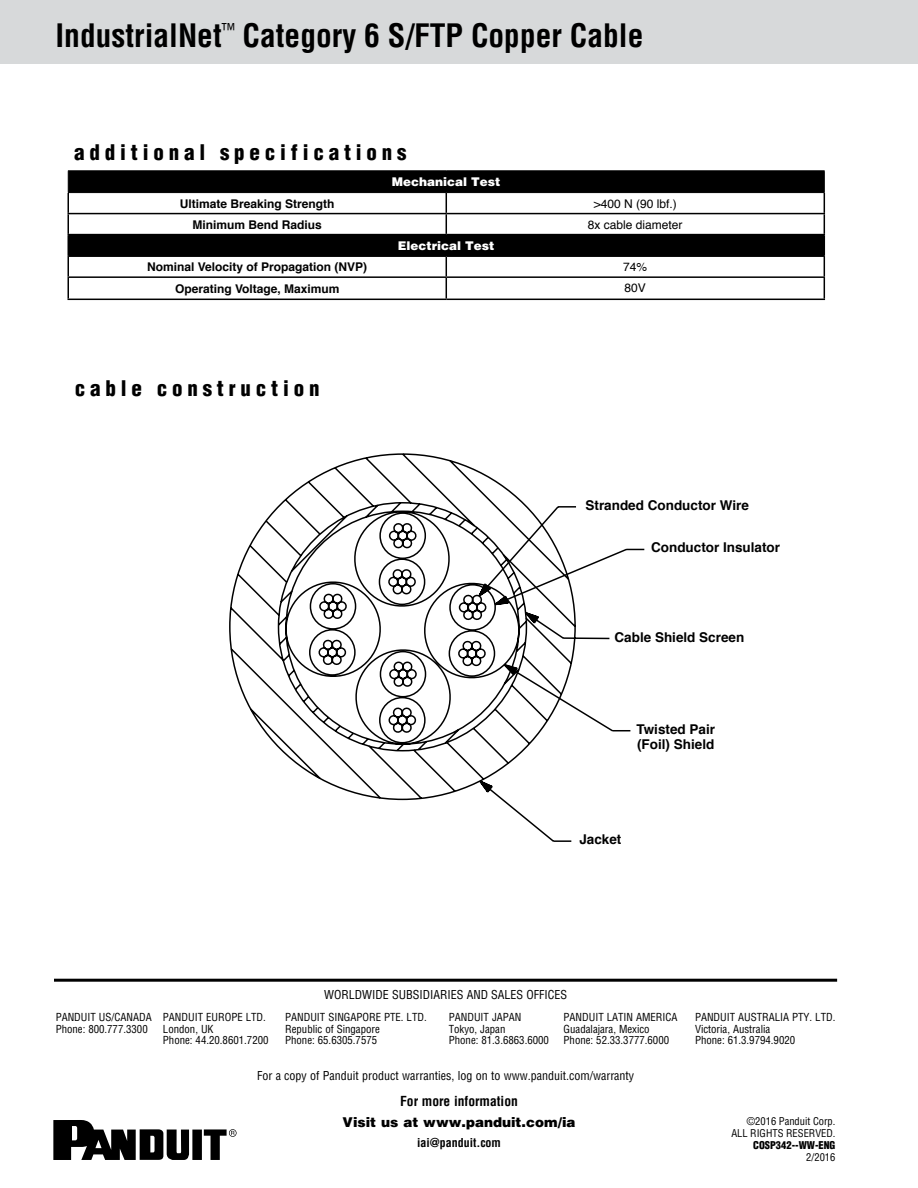
<style>
.page{position:relative;width:918px;height:1188px;background:#fff}
.page>*{position:absolute;margin:0;border:0;box-sizing:border-box;transform-origin:0 0}
.t1{font:700 condensed 31.5px "Helvetica";color:#000}
.t2{font:900 condensed 21px "Helvetica";letter-spacing:.23em;color:#000}
.t3{font:700 13.5px/15px "Helvetica";color:#000}
.t4{font:900 13.5px "Helvetica";color:#000}
.t5{font:700 condensed 13.5px "Helvetica";color:#000}
.t6{font:condensed 12px "Helvetica";color:#000}
.t7{font:700 12px "Helvetica";color:#000}
.t8{font:12px "Helvetica";color:#000}
.t9{font:900 12px "Helvetica";color:#fff}
.t10{font:700 condensed 12px "Helvetica";color:#000}
.t11{font:condensed 10.8px/11.6px "Helvetica";color:#000}
.t12{font:condensed 10.5px/12px "Helvetica";color:#000;text-align:right}
.t13{font:900 condensed 10.5px "Helvetica";color:#000}
</style>
<div class="page">
<div style="left:0;top:0;width:918px;height:64px;background:#d7d9da"></div>
<hr style="left:54px;top:979px;width:783px;height:3px;background:#000">
<svg style="left:69px;top:171px;width:755px;height:84px;fill:#000"></svg>
<hr style="left:68px;top:213px;width:378px;height:1px;background:#000">
<hr style="left:446px;top:213px;width:379px;height:1px;background:#000">
<svg style="left:446px;top:193px;width:1px;height:41px"></svg>
<hr style="left:68px;top:234px;width:378px;height:1px;background:#000">
<hr style="left:446px;top:234px;width:379px;height:1px;background:#000">
<hr style="left:68px;top:255px;width:378px;height:2px;background:#000">
<hr style="left:446px;top:255px;width:379px;height:2px;background:#000">
<hr style="left:68px;top:276px;width:378px;height:2px;background:#000">
<hr style="left:446px;top:276px;width:379px;height:2px;background:#000">
<svg style="left:446px;top:257px;width:1px;height:42px"></svg>
<hr style="left:68px;top:299px;width:378px;height:1px;background:#000">
<hr style="left:446px;top:299px;width:379px;height:1px;background:#000">
<svg style="left:68px;top:171px;width:1px;height:128px"></svg>
<hr style="left:68px;top:170px;width:378px;height:1px;background:#000">
<hr style="left:446px;top:170px;width:379px;height:1px;background:#000">
<svg style="left:824px;top:171px;width:1px;height:128px"></svg>
<hr style="left:68px;top:192px;width:378px;height:1px;background:#000">
<hr style="left:446px;top:192px;width:379px;height:1px;background:#000">
<svg style="left:229px;top:453px;width:343px;height:389px"></svg>
<svg style="left:477px;top:505px;width:167px;height:228px"></svg>
<svg style="left:53px;top:1120px;width:184px;height:40px"></svg>
<h1 class="t1" style="left:56px;top:16px;width:589px">IndustrialNet<sup>™</sup> Category 6 S/FTP Copper Cable</h1>
<h2 class="t2" style="left:74px;top:139px;width:334px">additional specifications</h2>
<p class="t9" style="left:392px;top:174px;width:110px">Mechanical Test</p>
<p class="t7" style="left:180px;top:194px;width:156px">Ultimate Breaking Strength</p>
<p class="t8" style="left:594px;top:194px;width:85px">&gt;400 N (90 lbf.)</p>
<p class="t7" style="left:193px;top:215px;width:131px">Minimum Bend Radius</p>
<p class="t8" style="left:588px;top:215px;width:96px">8x cable diameter</p>
<p class="t9" style="left:398px;top:238px;width:98px">Electrical Test</p>
<p class="t7" style="left:147px;top:257px;width:222px">Nominal Velocity of Propagation (NVP)</p>
<p class="t8" style="left:623px;top:258px;width:26px">74%</p>
<p class="t7" style="left:175px;top:279px;width:166px">Operating Voltage, Maximum</p>
<p class="t8" style="left:625px;top:279px;width:23px">80V</p>
<h2 class="t2" style="left:75px;top:375px;width:246px">cable construction</h2>
<p class="t3" style="left:586px;top:498px;width:165px">Stranded Conductor Wire</p>
<p class="t3" style="left:651px;top:540px;width:131px">Conductor Insulator</p>
<p class="t3" style="left:615px;top:630px;width:131px">Cable Shield Screen</p>
<p class="t3" style="left:636px;top:722px;width:80px">Twisted Pair (Foil) Shield</p>
<p class="t3" style="left:579px;top:832px;width:44px">Jacket</p>
<p class="t6" style="left:324px;top:987px;width:245px">WORLDWIDE SUBSIDIARIES AND SALES OFFICES</p>
<p class="t11" style="left:564px;top:1011px;width:115px">PANDUIT LATIN AMERICA<br>Guadalajara, Mexico<br>Phone: 52.33.3777.6000</p>
<p class="t11" style="left:285px;top:1011px;width:143px">PANDUIT SINGAPORE PTE. LTD.<br>Republic of Singapore<br>Phone: 65.6305.7575</p>
<p class="t11" style="left:695px;top:1011px;width:142px">PANDUIT AUSTRALIA PTY. LTD.<br>Victoria, Australia<br>Phone: 61.3.9794.9020</p>
<p class="t11" style="left:56px;top:1011px;width:98px">PANDUIT US/CANADA<br>Phone: 800.777.3300</p>
<p class="t11" style="left:163px;top:1011px;width:107px">PANDUIT EUROPE LTD.<br>London, UK<br>Phone: 44.20.8601.7200</p>
<p class="t11" style="left:449px;top:1011px;width:102px">PANDUIT JAPAN<br>Tokyo, Japan<br>Phone: 81.3.6863.6000</p>
<p class="t6" style="left:257px;top:1068px;width:379px">For a copy of Panduit product warranties, log on to www.panduit.com/warranty</p>
<p class="t5" style="left:400px;top:1093px;width:119px">For more information</p>
<p class="t4" style="left:343px;top:1113px;width:234px">Visit us at www.panduit.com/ia</p>
<p class="t10" style="left:417px;top:1135px;width:85px">iai@panduit.com</p>
<p class="t12" style="left:731px;top:1115px;width:106px">©2016 Panduit Corp.<br>ALL RIGHTS RESERVED.</p>
<p class="t13" style="left:753px;top:1139px;width:84px">COSP342--WW-ENG</p>
<p class="t12" style="left:806px;top:1151px;width:31px">2/2016</p>
</div>
